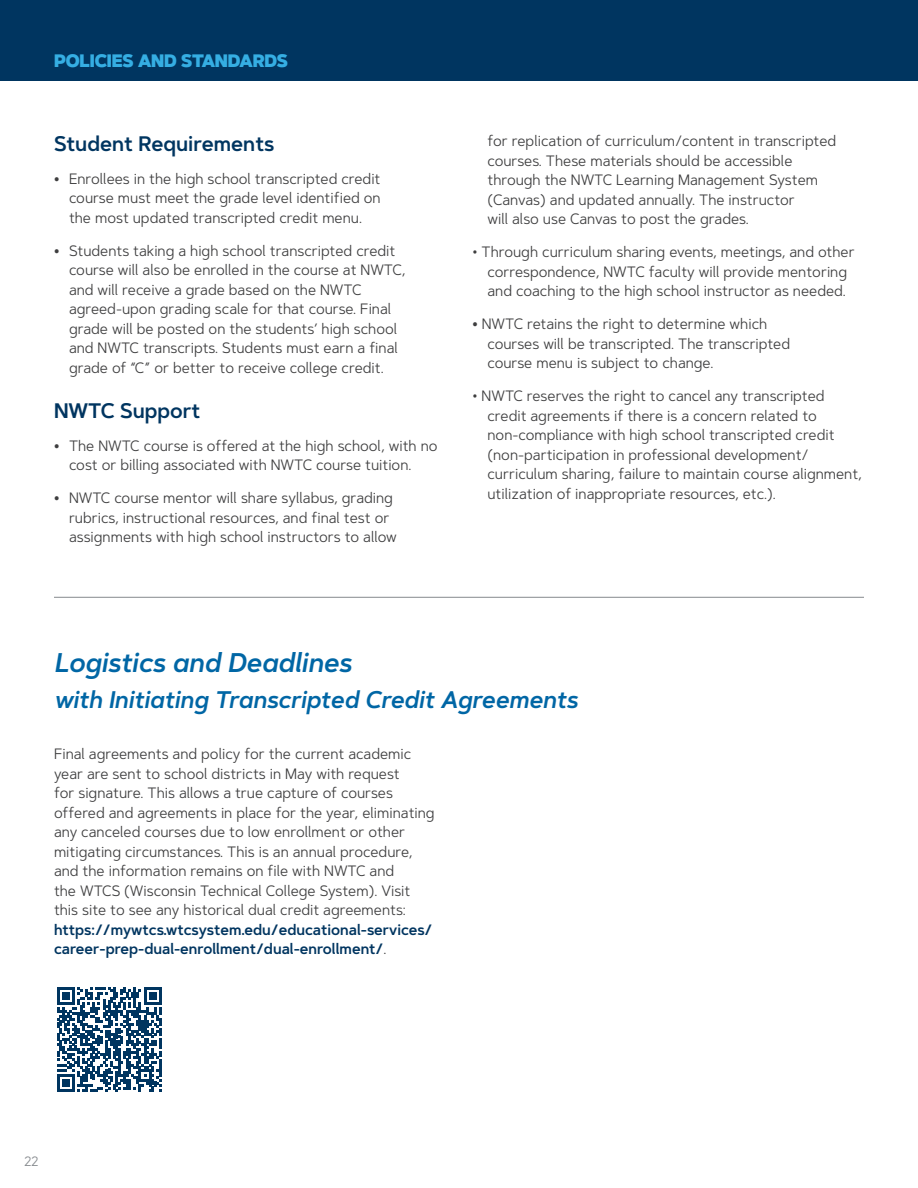
<style>
.page{position:relative;width:918px;height:1188px;background:#fff}
.page>*{position:absolute;margin:0;border:0;box-sizing:border-box;transform-origin:0 0}
.t1{font:italic 600 27px "Artegra Sans";color:#0066a5;scale:.95 1}
.t2{font:italic 600 24px "Artegra Sans";color:#0066a5;scale:.95 1}
.t3{font:600 21px "Artegra Sans";color:#003560;scale:.95 1}
.t4{font:900 18px "Artegra Sans";letter-spacing:-.01em;color:#35aee3;scale:.95 1}
.t5{font:15px/19.5px "Artegra Sans";color:#3e3e3f;scale:.95 1}
.t6{font:600 15px/19.5px "Artegra Sans";color:#003560;scale:.95 1}
.t7{font:13.5px "Artegra Sans";color:#868a8e;scale:.95 1}
.s1{font-weight:700}
.s2{font-weight:400;color:#3e3e3f}
</style>
<div class="page">
<div style="left:0;top:0;width:918px;height:81px;background:#003560"></div>
<hr style="left:54px;top:597px;width:810px;height:1px;background:#868a8e">
<svg style="left:57px;top:987px;width:105px;height:105px"></svg>
<p class="t4" style="left:54px;top:47px;width:248px">POLICIES AND STANDARDS</p>
<h3 class="t3" style="left:54px;top:128px;width:234px">Student Requirements</h3>
<p class="t5" style="left:69px;top:168px;width:330px;text-align:justify;text-indent:-15px"><span class="s1">•</span> Enrollees in the high school transcripted credit course must meet the grade level identified on the most updated transcripted credit menu.</p>
<p class="t5" style="left:69px;top:240px;width:356px;text-indent:-15px"><span class="s1">•</span> Students taking a high school transcripted credit course will also be enrolled in the course at NWTC, and will receive a grade based on the NWTC agreed-upon grading scale for that course. Final grade will be posted on the students’ high school and NWTC transcripts. Students must earn a final grade of “C” or better to receive college credit.</p>
<h3 class="t3" style="left:54px;top:395px;width:156px">NWTC Support</h3>
<p class="t5" style="left:69px;top:435px;width:389px;text-indent:-15px"><span class="s1">•</span> The NWTC course is offered at the high school, with no cost or billing associated with NWTC course tuition.</p>
<p class="t5" style="left:69px;top:488px;width:347px;text-indent:-15px"><span class="s1">•</span> NWTC course mentor will share syllabus, grading rubrics, instructional resources, and final test or assignments with high school instructors to allow</p>
<p class="t5" style="left:487px;top:131px;width:369px">for replication of curriculum/content in transcripted courses. These materials should be accessible through the NWTC Learning Management System (Canvas) and updated annually. The instructor<br>will also use Canvas to post the grades.</p>
<p class="t5" style="left:472px;top:242px;width:404px;text-align:center">• Through curriculum sharing events, meetings, and other correspondence, NWTC faculty will provide mentoring and coaching to the high school instructor as needed.</p>
<p class="t5" style="left:487px;top:314px;width:320px;text-indent:-15px"><span class="s1">•</span> NWTC retains the right to determine which courses will be transcripted. The transcripted course menu is subject to change.</p>
<p class="t5" style="left:487px;top:386px;width:396px;text-indent:-15px">• NWTC reserves the right to cancel any transcripted credit agreements if there is a concern related to non-compliance with high school transcripted credit (non-participation in professional development/ curriculum sharing, failure to maintain course alignment, utilization of inappropriate resources, etc.).</p>
<h1 class="t1" style="left:54px;top:643px;width:315px">Logistics and Deadlines</h1>
<h2 class="t2" style="left:54px;top:682px;width:553px">with Initiating Transcripted Credit Agreements</h2>
<p class="t5" style="left:54px;top:744px;width:402px">Final agreements and policy for the current academic year are sent to school districts in May with request<br>for signature. This allows a true capture of courses offered and agreements in place for the year, eliminating any canceled courses due to low enrollment or other mitigating circumstances. This is an annual procedure, and the information remains on file with NWTC and<br>the WTCS (Wisconsin Technical College System). Visit this site to see any historical dual credit agreements:</p>
<p class="t6" style="left:54px;top:920px;width:400px">https://mywtcs.wtcsystem.edu/educational-services/ career-prep-dual-enrollment/dual-enrollment/<span class="s2">.</span></p>
<p class="t7" style="left:24px;top:1152px;width:17px">22</p>
</div>
